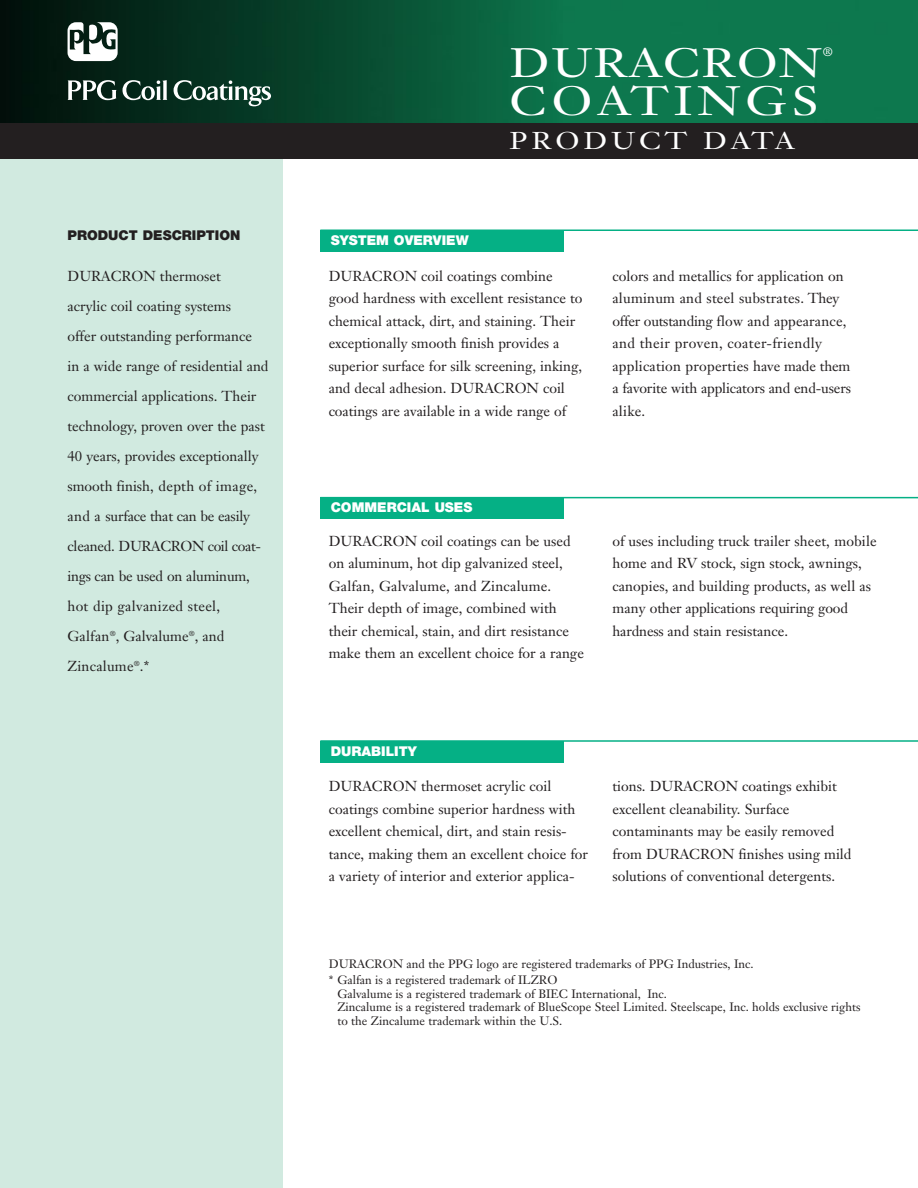
<style>
.page{position:relative;width:918px;height:1188px;background:#fff}
.page>*{position:absolute;margin:0;border:0;box-sizing:border-box;transform-origin:0 0}
.t1{font:40.5px "Janson Text";letter-spacing:.03em;color:#fff;scale:1.2 1}
.t2{font:40.5px "Janson Text";letter-spacing:.115em;color:#fff;scale:1.2 1}
.t3{font:24px "Janson Text";letter-spacing:.135em;color:#fff;scale:1.2 1}
.t4{font:14.25px/22.5px "Janson Text";color:#231f20}
.t5{font:900 13.5px "Helvetica Neue";color:#fff}
.t6{font:900 13.5px "Helvetica Neue";color:#231f20}
.t7{font:12px/13.5px "Janson Text";color:#231f20}
.t8{font:12px "Janson Text";color:#fff}
</style>
<div class="page">
<img style="left:0;top:1px;width:918px;height:122px">
<hr style="left:0;top:0;width:918px;height:1px;background:#000">
<div style="left:0;top:158px;width:284px;height:1030px;background:#d1eae0"></div>
<hr style="left:320px;top:230px;width:598px;height:1px;background:#05b085">
<div style="left:320px;top:230px;width:243px;height:21px;background:#05b085"></div>
<hr style="left:320px;top:497px;width:598px;height:1px;background:#05b085">
<div style="left:320px;top:498px;width:243px;height:21px;background:#05b085"></div>
<hr style="left:320px;top:740px;width:598px;height:2px;background:#05b085">
<div style="left:320px;top:741px;width:243px;height:21px;background:#05b085"></div>
<div style="left:0;top:123px;width:918px;height:35px;background:#231f20"></div>
<svg style="left:68px;top:22px;width:50px;height:39px"></svg>
<svg style="left:68px;top:80px;width:49px;height:20px"></svg>
<svg style="left:123px;top:80px;width:44px;height:20px"></svg>
<svg style="left:174px;top:80px;width:97px;height:26px"></svg>
<p class="t6" style="left:68px;top:230px;width:174px">PRODUCT DESCRIPTION</p>
<p class="t4" style="left:68px;top:262px;width:203px;line-height:30px">DURACRON thermoset<br>acrylic coil coating systems<br>offer outstanding performance<br>in a wide range of residential and commercial applications. Their technology, proven over the past<br>40 years, provides exceptionally smooth finish, depth of image, and a surface that can be easily cleaned. DURACRON coil coat&shy;ings can be used on aluminum, hot dip galvanized steel,<br>Galfan<sup>®</sup>, Galvalume<sup>®</sup>, and<br>Zincalume<sup>®</sup>.*</p>
<h1 class="t1" style="left:509px;top:47px;width:261px">DURACRON</h1>
<p class="t8" style="left:823px;top:47px;width:12px">®</p>
<h1 class="t2" style="left:509px;top:84px;width:259px">COATINGS</h1>
<p class="t5" style="left:331px;top:235px;width:139px">SYSTEM OVERVIEW</p>
<h2 class="t3" style="left:509px;top:131px;width:239px">PRODUCT DATA</h2>
<p class="t4" style="left:329px;top:266px;width:255px">DURACRON coil coatings combine good hardness with excellent resistance to chemical attack, dirt, and staining. Their exceptionally smooth finish provides a superior surface for silk screening, inking, and decal adhesion. DURACRON coil coatings are available in a wide range of</p>
<p class="t4" style="left:612px;top:266px;width:240px">colors and metallics for application on aluminum and steel substrates. They offer outstanding flow and appearance, and their proven, coater-friendly application properties have made them a favorite with applicators and end-users alike.</p>
<p class="t5" style="left:331px;top:503px;width:143px">COMMERCIAL USES</p>
<p class="t4" style="left:329px;top:531px;width:257px">DURACRON coil coatings can be used on aluminum, hot dip galvanized steel, Galfan, Galvalume, and Zincalume.<br>Their depth of image, combined with their chemical, stain, and dirt resistance make them an excellent choice for a range</p>
<p class="t4" style="left:612px;top:531px;width:266px">of uses including truck trailer sheet, mobile home and RV stock, sign stock, awnings, canopies, and building products, as well as many other applications requiring good hardness and stain resistance.</p>
<p class="t5" style="left:331px;top:746px;width:88px">DURABILITY</p>
<p class="t4" style="left:329px;top:777px;width:261px">DURACRON thermoset acrylic coil coatings combine superior hardness with excellent chemical, dirt, and stain resis&shy;tance, making them an excellent choice for a variety of interior and exterior applica-</p>
<p class="t4" style="left:612px;top:777px;width:241px">tions. DURACRON coatings exhibit excellent cleanability. Surface contaminants may be easily removed from DURACRON finishes using mild solutions of conventional detergents.</p>
<p class="t7" style="left:329px;top:958px;width:426px;line-height:15.6px">DURACRON and the PPG logo are registered trademarks of PPG Industries, Inc. * Galfan is a registered trademark of ILZRO</p>
<p class="t7" style="left:337px;top:988px;width:525px">Galvalume is a registered trademark of BIEC International, Inc.<br>Zincalume is a registered trademark of BlueScope Steel Limited. Steelscape, Inc. holds exclusive rights to the Zincalume trademark within the U.S.</p>
</div>
